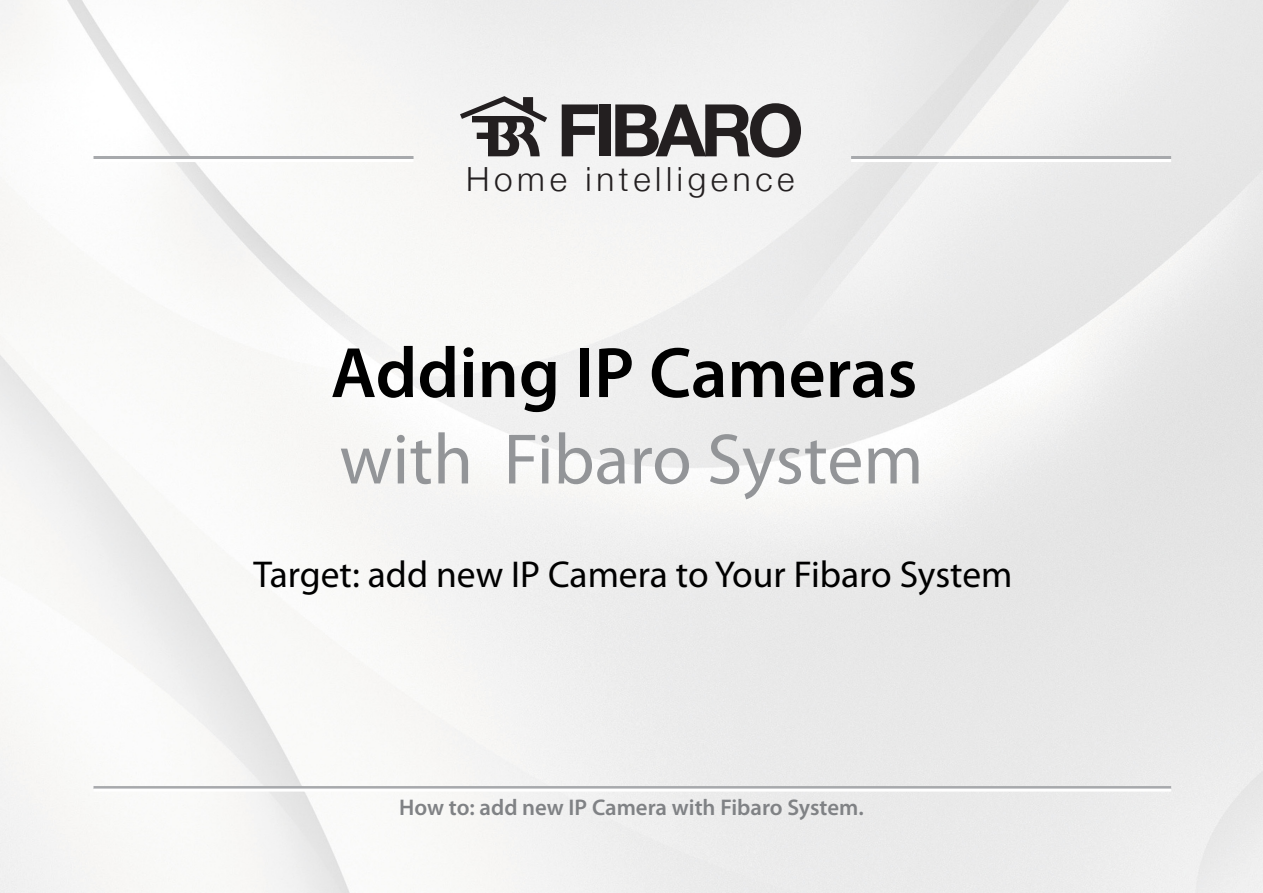
<style>
.page{position:relative;width:1263px;height:893px;background:#fff}
.page>*{position:absolute;margin:0;border:0;box-sizing:border-box;transform-origin:0 0}
.t1{font:72px "Myriad Pro";color:#939598}
.t2{font:600 72px "Myriad Pro";color:#000}
.t3{font:37.5px "Myriad Pro";color:#000}
.t4{font:300 33.3px "Helvetica Neue";letter-spacing:.14em;color:#231f20}
.t5{font:600 22.65px "Myriad Pro";color:#808285}
</style>
<div class="page">
<svg style="left:460px;top:96px;width:87px;height:60px"></svg>
<svg style="left:562px;top:104px;width:36px;height:52px"></svg>
<div style="left:599px;top:104px;width:12px;height:52px;background:#231f20"></div>
<svg style="left:615px;top:103px;width:186px;height:54px"></svg>
<hr style="left:94px;top:156px;width:320px;height:3px;background:#a7a9ac">
<hr style="left:851px;top:156px;width:320px;height:3px;background:#a7a9ac">
<hr style="left:94px;top:786px;width:1077px;height:3px;background:#a7a9ac">
<p class="t4" style="left:466px;top:159px;width:330px">Home intelligence</p>
<h1 class="t2" style="left:331px;top:327px;width:588px">Adding IP Cameras</h1>
<h1 class="t1" style="left:339px;top:415px;width:585px">with Fibaro System</h1>
<p class="t3" style="left:254px;top:552px;width:760px">Target: add new IP Camera to Your Fibaro System</p>
<p class="t5" style="left:399px;top:793px;width:466px">How to: add new IP Camera with Fibaro System.</p>
</div>
